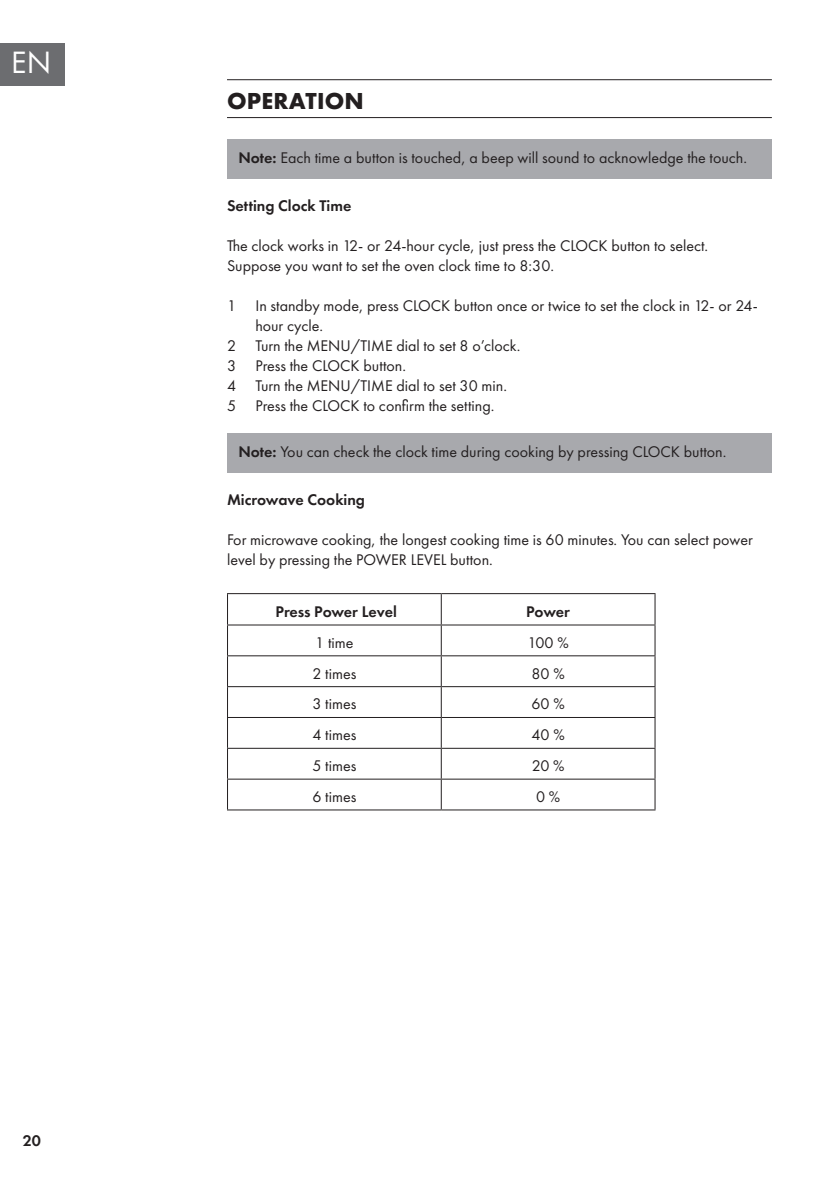
<style>
.page{position:relative;width:840px;height:1191px;background:#fff}
.page>*{position:absolute;margin:0;border:0;box-sizing:border-box;transform-origin:0 0}
.t1{font:32px "Futura PTW08";color:#fff}
.t2{font:700 24px "Futura PTW08";letter-spacing:.01em;color:#231f20}
.t3{font:16px/20px "Futura PTW08";color:#231f20}
.t4{font:600 16px "Futura PTW08";color:#231f20}
.s1{font-weight:600}
</style>
<div class="page">
<div style="left:0;top:43px;width:65px;height:42px;background:#6c6d70"></div>
<hr style="left:227px;top:79px;width:544px;height:1px;background:#231f20">
<hr style="left:227px;top:117px;width:544px;height:1px;background:#231f20">
<div style="left:227px;top:139px;width:544px;height:39px;background:#a8a9ad"></div>
<div style="left:227px;top:433px;width:544px;height:39px;background:#a8a9ad"></div>
<hr style="left:227px;top:593px;width:214px;height:1px;background:#231f20">
<hr style="left:227px;top:594px;width:1px;height:30px;background:#231f20">
<hr style="left:441px;top:593px;width:214px;height:1px;background:#231f20">
<hr style="left:440px;top:594px;width:1px;height:30px;background:#231f20">
<hr style="left:654px;top:594px;width:1px;height:30px;background:#231f20">
<hr style="left:227px;top:624px;width:214px;height:1px;background:#231f20">
<hr style="left:227px;top:625px;width:1px;height:30px;background:#231f20">
<hr style="left:441px;top:624px;width:214px;height:1px;background:#231f20">
<hr style="left:440px;top:625px;width:1px;height:30px;background:#231f20">
<hr style="left:654px;top:625px;width:1px;height:30px;background:#231f20">
<hr style="left:227px;top:655px;width:214px;height:1px;background:#231f20">
<hr style="left:227px;top:656px;width:1px;height:30px;background:#231f20">
<hr style="left:441px;top:655px;width:214px;height:1px;background:#231f20">
<hr style="left:440px;top:656px;width:1px;height:30px;background:#231f20">
<hr style="left:654px;top:656px;width:1px;height:30px;background:#231f20">
<hr style="left:227px;top:686px;width:214px;height:1px;background:#231f20">
<hr style="left:227px;top:687px;width:1px;height:30px;background:#231f20">
<hr style="left:441px;top:686px;width:214px;height:1px;background:#231f20">
<hr style="left:440px;top:687px;width:1px;height:30px;background:#231f20">
<hr style="left:654px;top:687px;width:1px;height:30px;background:#231f20">
<hr style="left:227px;top:717px;width:214px;height:1px;background:#231f20">
<hr style="left:227px;top:718px;width:1px;height:30px;background:#231f20">
<hr style="left:441px;top:717px;width:214px;height:1px;background:#231f20">
<hr style="left:440px;top:718px;width:1px;height:30px;background:#231f20">
<hr style="left:654px;top:718px;width:1px;height:30px;background:#231f20">
<hr style="left:227px;top:748px;width:214px;height:1px;background:#231f20">
<svg style="left:227px;top:749px;width:1px;height:29px"></svg>
<hr style="left:441px;top:748px;width:214px;height:1px;background:#231f20">
<svg style="left:440px;top:749px;width:1px;height:29px"></svg>
<svg style="left:654px;top:749px;width:1px;height:29px"></svg>
<hr style="left:227px;top:778px;width:214px;height:1px;background:#231f20">
<hr style="left:227px;top:779px;width:1px;height:30px;background:#231f20">
<hr style="left:441px;top:778px;width:214px;height:1px;background:#231f20">
<hr style="left:440px;top:779px;width:1px;height:30px;background:#231f20">
<hr style="left:654px;top:779px;width:1px;height:30px;background:#231f20">
<hr style="left:227px;top:809px;width:214px;height:1px;background:#231f20">
<hr style="left:441px;top:809px;width:214px;height:1px;background:#231f20">
<h1 class="t1" style="left:11px;top:43px;width:41px">EN</h1>
<p class="t4" style="left:23px;top:1130px;width:20px">20</p>
<h2 class="t2" style="left:227px;top:85px;width:138px">OPERATION</h2>
<p class="t3" style="left:238px;top:147px;width:510px"><span class="s1">Note:</span> Each time a button is touched, a beep will sound to acknowledge the touch.</p>
<p class="t4" style="left:227px;top:196px;width:126px">Setting Clock Time</p>
<p class="t3" style="left:227px;top:235px;width:482px">The clock works in 12- or 24-hour cycle, just press the CLOCK button to select.<br>Suppose you want to set the oven clock time to 8:30.</p>
<p class="t3" style="left:227px;top:295px;width:532px">1 In standby mode, press CLOCK button once or twice to set the clock in 12- or 24-</p>
<p class="t3" style="left:255px;top:315px;width:69px">hour cycle.</p>
<p class="t3" style="left:227px;top:335px;width:295px">2 Turn the MENU/TIME dial to set 8 o’clock.</p>
<p class="t3" style="left:227px;top:355px;width:180px">3 Press the CLOCK button.</p>
<p class="t3" style="left:227px;top:375px;width:281px">4 Turn the MENU/TIME dial to set 30 min.</p>
<p class="t3" style="left:227px;top:395px;width:269px">5 Press the CLOCK to confirm the setting.</p>
<p class="t3" style="left:238px;top:441px;width:489px"><span class="s1">Note:</span> You can check the clock time during cooking by pressing CLOCK button.</p>
<p class="t4" style="left:227px;top:490px;width:139px">Microwave Cooking</p>
<p class="t3" style="left:227px;top:530px;width:527px">For microwave cooking, the longest cooking time is 60 minutes. You can select power level by pressing the POWER LEVEL button.</p>
<p class="t4" style="left:275px;top:601px;width:123px">Press Power Level</p>
<p class="t4" style="left:526px;top:601px;width:45px">Power</p>
<p class="t3" style="left:315px;top:632px;width:40px">1 time</p>
<p class="t3" style="left:527px;top:632px;width:43px">100 %</p>
<p class="t3" style="left:312px;top:663px;width:45px">2 times</p>
<p class="t3" style="left:531px;top:663px;width:35px">80 %</p>
<p class="t3" style="left:312px;top:694px;width:45px">3 times</p>
<p class="t3" style="left:531px;top:694px;width:35px">60 %</p>
<p class="t3" style="left:312px;top:725px;width:45px">4 times</p>
<p class="t3" style="left:531px;top:725px;width:35px">40 %</p>
<p class="t3" style="left:312px;top:755px;width:45px">5 times</p>
<p class="t3" style="left:531px;top:755px;width:34px">20 %</p>
<p class="t3" style="left:312px;top:786px;width:45px">6 times</p>
<p class="t3" style="left:535px;top:786px;width:26px">0 %</p>
</div>
